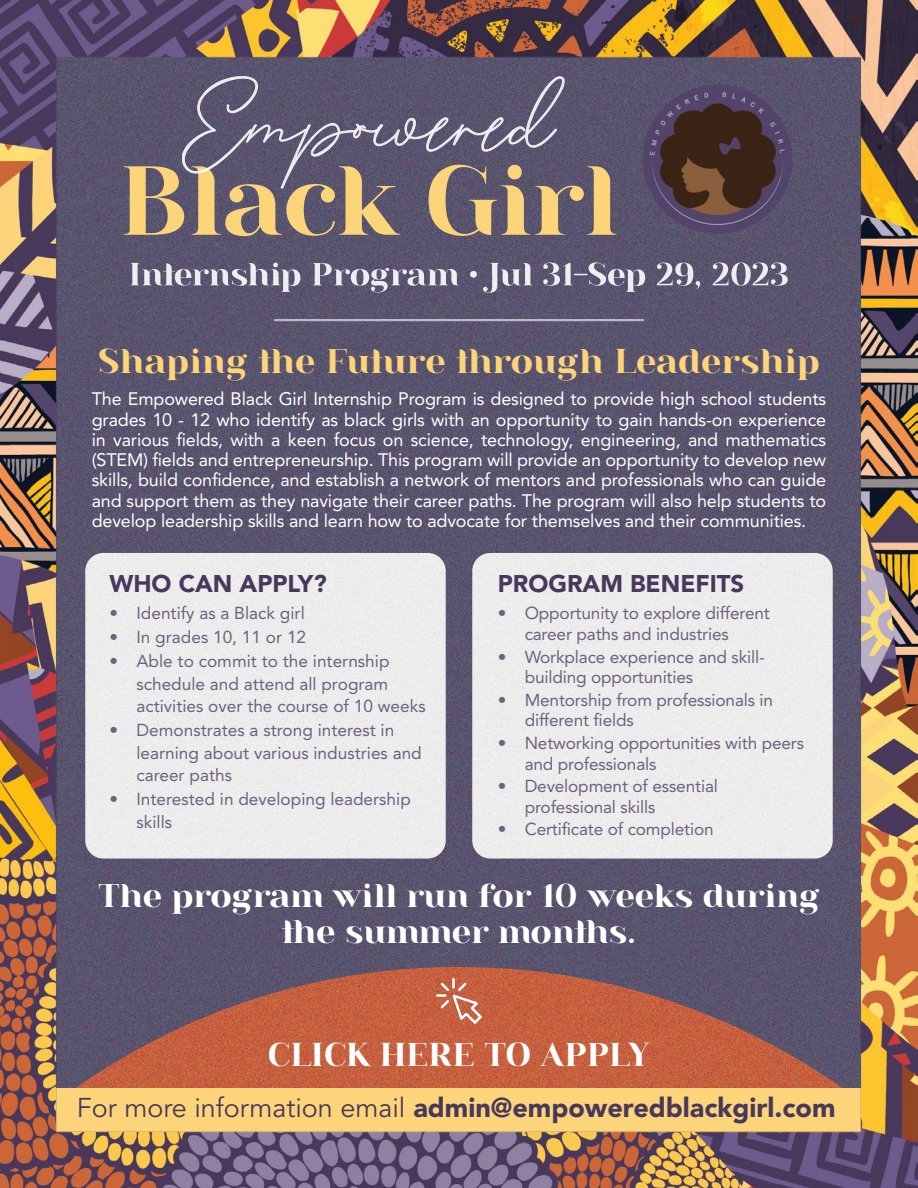
<style>
.page{position:relative;width:918px;height:1188px;background:#fff}
.page>*{position:absolute;margin:0;border:0;box-sizing:border-box;transform-origin:0 0}
.t1{font:102.75px "Abigail";color:#fcd47a}
.t2{font:36px "Abigail";letter-spacing:.01em;color:#fcd47a}
.t3{font:34.5px/36px "Abigail";color:#fff;text-align:center}
.t4{font:900 27px "Avenir LT Std";color:#47385c}
.t5{font:900 24px "Avenir LT Std";color:#47385c}
.t6{font:18px/20.2px "Avenir LT Std";letter-spacing:-.01em;color:#fff;text-align:justify}
.t7{font:17.25px/20.7px "Avenir LT Std";letter-spacing:-.01em;color:#6e617d}
.s1{font-weight:400}
</style>
<div class="page">
<img style="left:0;top:0;width:918px;height:1188px">
<img style="left:436px;top:978px;width:46px;height:46px">
<svg style="left:182px;top:76px;width:383px;height:113px;background:#645f77"></svg>
<img style="left:642px;top:83px;width:152px;height:152px">
<svg style="left:130px;top:262px;width:658px;height:31px;background:#7b788c"></svg>
<hr style="left:275px;top:319px;width:368px;height:2px;background:#fff">
<div style="left:472px;top:553px;width:361px;height:306px;background:#ececec"></div>
<div style="left:85px;top:553px;width:361px;height:306px;background:#ececec"></div>
<h1 class="t1" style="left:118px;top:157px;width:501px">Black Girl</h1>
<p class="t2" style="left:98px;top:346px;width:723px">Shaping the Future through Leadership</p>
<p class="t6" style="left:92px;top:389px;width:736px">The Empowered Black Girl Internship Program is designed to provide high school students grades 10 - 12 who identify as black girls with an opportunity to gain hands-on experience in various fields, with a keen focus on science, technology, engineering, and mathematics (STEM) fields and entrepreneurship. This program will provide an opportunity to develop new skills, build confidence, and establish a network of mentors and professionals who can guide and support them as they navigate their career paths. The program will also help students to develop leadership skills and learn how to advocate for themselves and their communities.</p>
<p class="t5" style="left:109px;top:569px;width:219px">WHO CAN APPLY?</p>
<p class="t7" style="left:109px;top:603px;width:197px">• Identify as a Black girl</p>
<p class="t7" style="left:109px;top:627px;width:198px">• In grades 10, 11 or 12</p>
<p class="t7" style="left:136px;top:650px;width:291px;line-height:22.5px;text-indent:-27px">• Able to commit to the internship schedule and attend all program activities over the course of 10 weeks</p>
<p class="t7" style="left:136px;top:719px;width:287px;line-height:22.5px;text-indent:-27px">• Demonstrates a strong interest in learning about various industries and career paths</p>
<p class="t7" style="left:136px;top:788px;width:276px;line-height:22.5px;text-indent:-27px">• Interested in developing leadership skills</p>
<p class="t5" style="left:498px;top:569px;width:248px">PROGRAM BENEFITS</p>
<p class="t7" style="left:525px;top:603px;width:247px;text-indent:-27px">• Opportunity to explore different career paths and industries</p>
<p class="t7" style="left:525px;top:646px;width:242px;text-indent:-27px">• Workplace experience and skill&shy;building opportunities</p>
<p class="t7" style="left:525px;top:690px;width:250px;text-indent:-27px">• Mentorship from professionals in different fields</p>
<p class="t7" style="left:525px;top:733px;width:281px;text-indent:-27px">• Networking opportunities with peers and professionals</p>
<p class="t7" style="left:525px;top:776px;width:195px;text-indent:-27px">• Development of essential professional skills</p>
<p class="t7" style="left:498px;top:819px;width:218px">• Certificate of completion</p>
<p class="t3" style="left:98px;top:880px;width:723px">The program will run for 10 weeks during the summer months.</p>
<p class="t3" style="left:268px;top:1039px;width:384px">CLICK HERE TO APPLY</p>
<p class="t4" style="left:77px;top:1091px;width:760px"><span class="s1">For more information email</span> admin@empoweredblackgirl.com</p>
</div>
